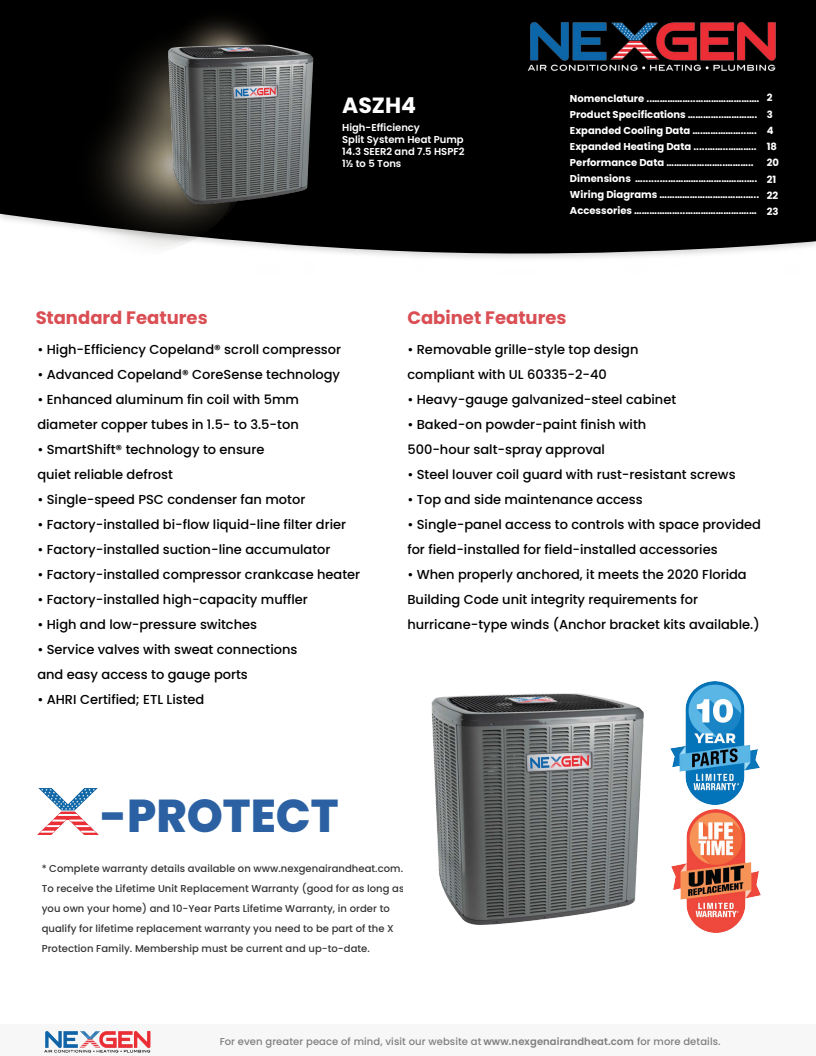
<style>
.page{position:relative;width:816px;height:1056px;background:#fff}
.page>*{position:absolute;margin:0;border:0;box-sizing:border-box;transform-origin:0 0}
.t1{font:800 46px "Poppins";color:#2b61a3}
.t2{font:700 22px "Poppins";color:#fff}
.t3{font:700 18px "Poppins";color:#d0232a}
.t4{font:500 13px/25px "Poppins";color:#000}
.t5{font:500 10px/20px "Poppins";letter-spacing:.005em;color:#000}
.t6{font:700 10px/16px "Poppins";color:#fff}
.t7{font:500 10px "Poppins";letter-spacing:.01em;color:#616161}
.t8{font:600 10px/12px "Poppins";color:#fff}
.s1{font-weight:600}
</style>
<div class="page">
<svg style="left:38px;top:788px;width:60px;height:46px"></svg>
<div style="left:0;top:0;width:816px;height:258px;background:#000"></div>
<svg style="left:519px;top:9px;width:268px;height:70px;background:#2f1c24"></svg>
<svg style="left:54px;top:0;width:77px;height:258px;background:#242323"></svg>
<svg style="left:131px;top:0;width:208px;height:258px;background:#2f2e2c"></svg>
<svg style="left:159px;top:45px;width:155px;height:166px;background:#5f6160"></svg>
<div style="left:0;top:1024px;width:816px;height:32px;background:#f6f6f6"></div>
<svg style="left:44px;top:1031px;width:107px;height:22px"></svg>
<svg style="left:431px;top:693px;width:213px;height:232px;background:#787a7b"></svg>
<img style="left:671px;top:682px;width:88px;height:122px">
<img style="left:672px;top:810px;width:88px;height:123px">
<h2 class="t2" style="left:342px;top:92px;width:75px">ASZH4</h2>
<p class="t8" style="left:342px;top:122px;width:124px">High-Efficiency<br>Split System Heat Pump<br>14.3 SEER2 and 7.5 HSPF2<br>1½ to 5 Tons</p>
<p class="t6" style="left:570px;top:91px;width:191px">Nomenclature ..……………..…………………….<br>Product Specifications …………..………….<br>Expanded Cooling Data ….……………..….<br>Expanded Heating Data .....……..………..<br>Performance Data …………………..………..<br>Dimensions ….........………………………….….<br>Wiring Diagrams …………………………….…..<br>Accessories ………………..…………………….…</p>
<p class="t6" style="left:767px;top:90px;width:14px;line-height:16.3px">2<br>3<br>4<br>18<br>20<br>21<br>22<br>23</p>
<h3 class="t3" style="left:35px;top:307px;width:174px">Standard Features</h3>
<p class="t4" style="left:37px;top:337px;width:305px">• High-Efficiency Copeland® scroll compressor</p>
<p class="t4" style="left:37px;top:362px;width:304px">• Advanced Copeland® CoreSense technology</p>
<p class="t4" style="left:37px;top:387px;width:263px">• Enhanced aluminum fin coil with 5mm diameter copper tubes in 1.5- to 3.5-ton</p>
<p class="t4" style="left:37px;top:437px;width:229px">• SmartShift® technology to ensure quiet reliable defrost</p>
<p class="t4" style="left:37px;top:487px;width:269px">• Single-speed PSC condenser fan motor</p>
<p class="t4" style="left:37px;top:512px;width:310px">• Factory-installed bi-flow liquid-line filter drier</p>
<p class="t4" style="left:37px;top:537px;width:295px">• Factory-installed suction-line accumulator</p>
<p class="t4" style="left:37px;top:562px;width:324px">• Factory-installed compressor crankcase heater</p>
<p class="t4" style="left:37px;top:587px;width:272px">• Factory-installed high-capacity muffler</p>
<p class="t4" style="left:37px;top:612px;width:221px">• High and low-pressure switches</p>
<p class="t4" style="left:37px;top:637px;width:262px">• Service valves with sweat connections and easy access to gauge ports</p>
<p class="t4" style="left:37px;top:687px;width:168px">• AHRI Certified; ETL Listed</p>
<h1 class="t1" style="left:101px;top:789px;width:240px">-PROTECT</h1>
<h3 class="t3" style="left:407px;top:307px;width:161px">Cabinet Features</h3>
<p class="t4" style="left:407px;top:337px;width:233px">• Removable grille-style top design compliant with UL 60335-2-40</p>
<p class="t4" style="left:407px;top:387px;width:270px">• Heavy-gauge galvanized-steel cabinet</p>
<p class="t4" style="left:407px;top:412px;width:240px">• Baked-on powder-paint finish with<br>500-hour salt-spray approval</p>
<p class="t4" style="left:407px;top:462px;width:330px">• Steel louver coil guard with rust-resistant screws</p>
<p class="t4" style="left:407px;top:487px;width:237px">• Top and side maintenance access</p>
<p class="t4" style="left:407px;top:512px;width:355px">• Single-panel access to controls with space provided for field-installed for field-installed accessories</p>
<p class="t4" style="left:407px;top:562px;width:354px">• When properly anchored, it meets the 2020 Florida<br>Building Code unit integrity requirements for hurricane-type winds (Anchor bracket kits available.)</p>
<p class="t5" style="left:42px;top:859px;width:364px">* Complete warranty details available on www.nexgenairandheat.com.<br>To receive the Lifetime Unit Replacement Warranty (good for as long as you own your home) and 10-Year Parts Lifetime Warranty, in order to qualify for lifetime replacement warranty you need to be part of the X Protection Family. Membership must be current and up-to-date.</p>
<p class="t7" style="left:219px;top:1036px;width:503px">For even greater peace of mind, visit our website at <span class="s1">www.nexgenairandheat.com</span> for more details.</p>
</div>
